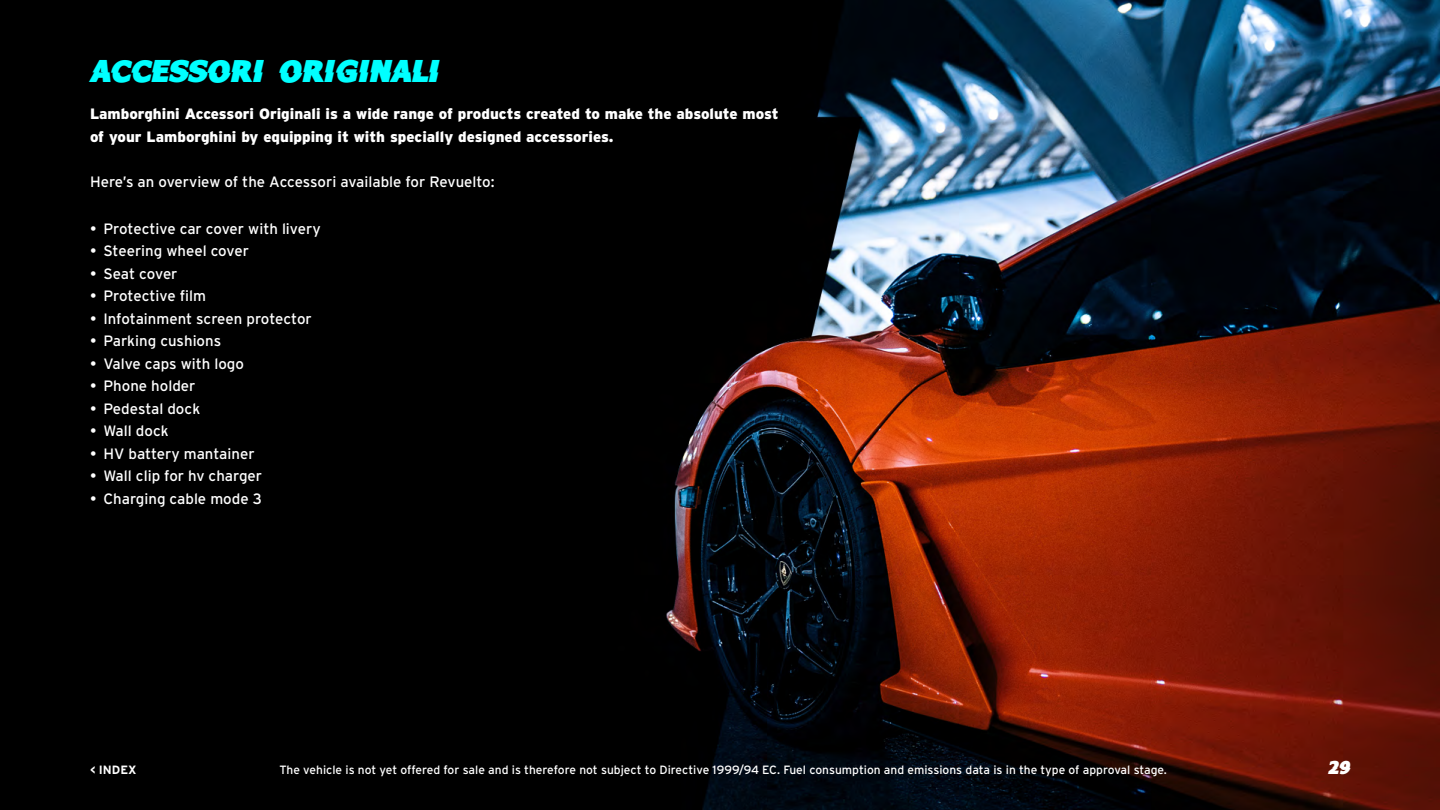
<style>
.page{position:relative;width:1440px;height:810px;background:#fff}
.page>*{position:absolute;margin:0;border:0;box-sizing:border-box;transform-origin:0 0}
.t1{font:30px "Felix";color:#0ff}
.t2{font:18px "Felix";color:#fff}
.t3{font:15px "Interstate";color:#fff}
.t4{font:900 15px/22.5px "Interstate";color:#fff}
.t5{font:12px "Interstate";color:#fff}
.t6{font:700 12px "Interstate";color:#fff}
</style>
<div class="page">
<img style="left:0;top:0;width:1440px;height:810px">
<h1 class="t1" style="left:90px;top:51px;width:350px">ACCESSORI ORIGINALI</h1>
<p class="t4" style="left:90px;top:103px;width:690px">Lamborghini Accessori Originali is a wide range of products created to make the absolute most of your Lamborghini by equipping it with specially designed accessories.</p>
<p class="t3" style="left:90px;top:172px;width:406px">Here’s an overview of the Accessori available for Revuelto:</p>
<p class="t3" style="left:90px;top:219px;width:232px">• Protective car cover with livery</p>
<p class="t3" style="left:90px;top:242px;width:161px">• Steering wheel cover</p>
<p class="t3" style="left:90px;top:264px;width:89px">• Seat cover</p>
<p class="t3" style="left:90px;top:287px;width:117px">• Protective flm</p>
<p class="t3" style="left:90px;top:309px;width:223px">• Infotainment screen protector</p>
<p class="t3" style="left:90px;top:332px;width:133px">• Parking cushions</p>
<p class="t3" style="left:90px;top:354px;width:156px">• Valve caps with logo</p>
<p class="t3" style="left:90px;top:377px;width:107px">• Phone holder</p>
<p class="t3" style="left:90px;top:399px;width:112px">• Pedestal dock</p>
<p class="t3" style="left:90px;top:422px;width:80px">• Wall dock</p>
<p class="t3" style="left:90px;top:444px;width:166px">• HV battery mantainer</p>
<p class="t3" style="left:90px;top:467px;width:174px">• Wall clip for hv charger</p>
<p class="t3" style="left:90px;top:489px;width:173px">• Charging cable mode 3</p>
<p class="t6" style="left:90px;top:763px;width:48px">&lt; INDEX</p>
<p class="t5" style="left:279px;top:763px;width:889px">The vehicle is not yet offered for sale and is therefore not subject to Directive 1999/94 EC. Fuel consumption and emissions data is in the type of approval stage.</p>
<p class="t2" style="left:1328px;top:756px;width:24px">29</p>
</div>
